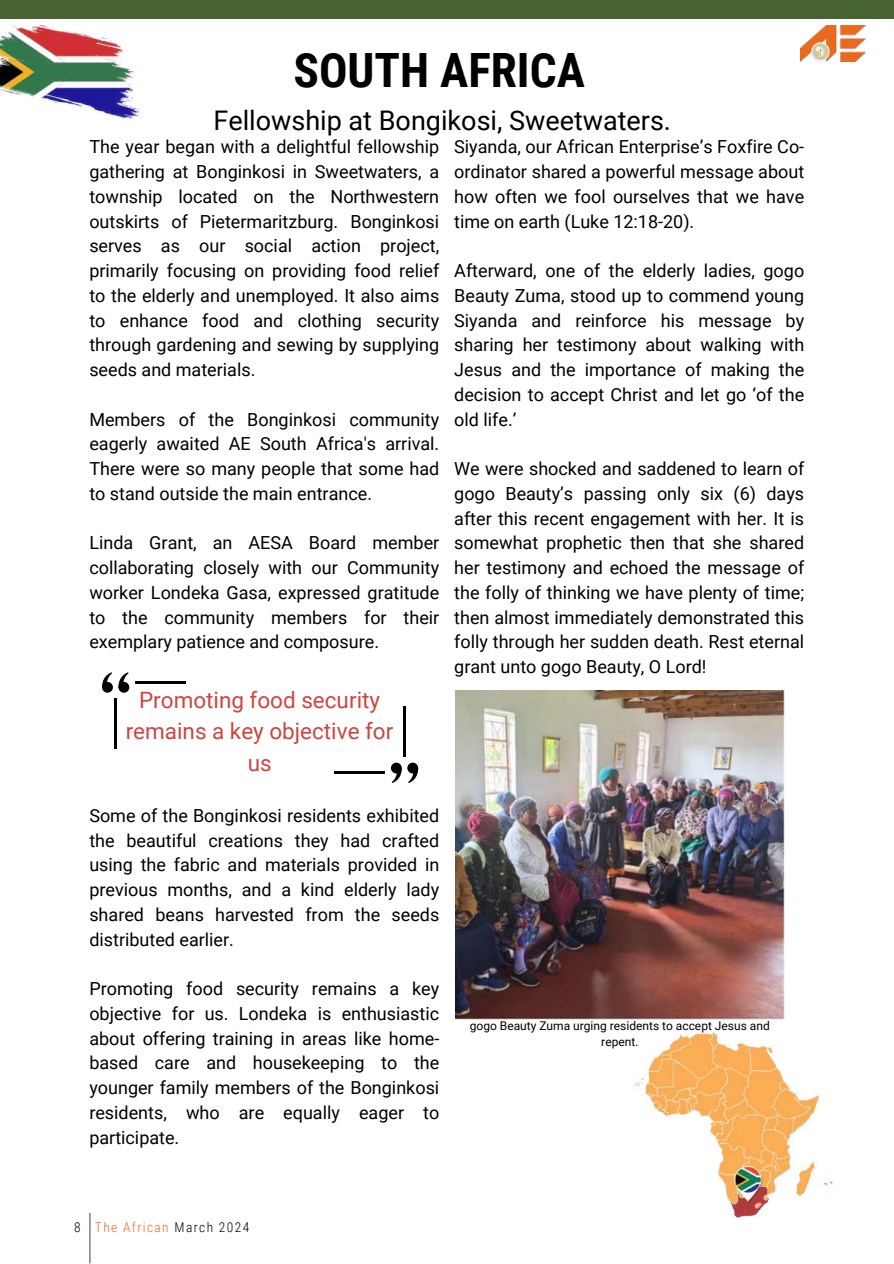
<style>
.page{position:relative;width:894px;height:1264px;background:#fff}
.page>*{position:absolute;margin:0;border:0;box-sizing:border-box;transform-origin:0 0}
.t1{font:700 47.25px "Roboto Condensed";color:#000}
.t2{font:27px "Roboto";color:#000}
.t3{font:22.5px/31.5px "Roboto";color:#d0443f;text-align:center}
.t4{font:18px/24.8px "Roboto";color:#000;text-align:justify}
.t5{font:300 13.5px "Roboto Condensed";letter-spacing:.1em;color:#000}
.t6{font:12px/16px "Roboto";color:#000;text-align:center}
.s1{color:#ec6a20}
</style>
<div class="page">
<div style="left:0;top:0;width:893px;height:19px;background:#476331"></div>
<hr style="left:89px;top:1212px;width:1px;height:51px;background:#476331">
<img style="left:800px;top:26px;width:65px;height:36px">
<img style="left:0;top:26px;width:140px;height:92px">
<img style="left:633px;top:1032px;width:199px;height:185px">
<div style="left:118px;top:682px;width:11px;height:10px;background:#000;border-radius:50%"></div>
<div style="left:102px;top:682px;width:11px;height:10px;background:#000;border-radius:50%"></div>
<svg style="left:102px;top:672px;width:27px;height:19px"></svg>
<hr style="left:114px;top:698px;width:3px;height:50px;background:#000">
<hr style="left:135px;top:681px;width:50px;height:3px;background:#000">
<svg style="left:391px;top:764px;width:28px;height:19px"></svg>
<hr style="left:403px;top:706px;width:3px;height:51px;background:#000">
<hr style="left:334px;top:771px;width:51px;height:3px;background:#000">
<img style="left:455px;top:690px;width:329px;height:329px">
<h1 class="t1" style="left:293px;top:43px;width:293px">SOUTH AFRICA</h1>
<h2 class="t2" style="left:213px;top:104px;width:459px">Fellowship at Bongikosi, Sweetwaters.</h2>
<p class="t4" style="left:454px;top:135px;width:351px">Siyanda, our African Enterprise’s Foxfire Co&shy;ordinator shared a powerful message about how often we fool ourselves that we have time on earth (Luke 12:18-20).</p>
<p class="t4" style="left:454px;top:258px;width:351px">Afterward, one of the elderly ladies, gogo Beauty Zuma, stood up to commend young Siyanda and reinforce his message by sharing her testimony about walking with Jesus and the importance of making the decision to accept Christ and let go ‘of the old life.’</p>
<p class="t4" style="left:454px;top:456px;width:351px">We were shocked and saddened to learn of gogo Beauty’s passing only six (6) days after this recent engagement with her. It is somewhat prophetic then that she shared her testimony and echoed the message of the folly of thinking we have plenty of time; then almost immediately demonstrated this folly through her sudden death. Rest eternal grant unto gogo Beauty, O Lord!</p>
<p class="t4" style="left:89px;top:135px;width:351px">The year began with a delightful fellowship gathering at Bonginkosi in Sweetwaters, a township located on the Northwestern outskirts of Pietermaritzburg. Bonginkosi serves as our social action project, primarily focusing on providing food relief to the elderly and unemployed. It also aims to enhance food and clothing security through gardening and sewing by supplying seeds and materials.</p>
<p class="t4" style="left:89px;top:407px;width:351px">Members of the Bonginkosi community eagerly awaited AE South Africa's arrival.<br>There were so many people that some had to stand outside the main entrance.</p>
<p class="t4" style="left:89px;top:531px;width:351px">Linda Grant, an AESA Board member collaborating closely with our Community worker Londeka Gasa, expressed gratitude to the community members for their exemplary patience and composure.</p>
<p class="t3" style="left:126px;top:684px;width:269px">Promoting food security remains a key objective for us</p>
<p class="t4" style="left:89px;top:803px;width:351px">Some of the Bonginkosi residents exhibited the beautiful creations they had crafted using the fabric and materials provided in previous months, and a kind elderly lady shared beans harvested from the seeds distributed earlier.</p>
<p class="t4" style="left:89px;top:976px;width:351px">Promoting food security remains a key objective for us. Londeka is enthusiastic about offering training in areas like home&shy;based care and housekeeping to the younger family members of the Bonginkosi residents, who are equally eager to participate.</p>
<p class="t5" style="left:74px;top:1219px;width:176px">8 <span class="s1">The African</span> March 2024</p>
<p class="t6" style="left:469px;top:1017px;width:301px">gogo Beauty Zuma urging residents to accept Jesus and repent.</p>
</div>
